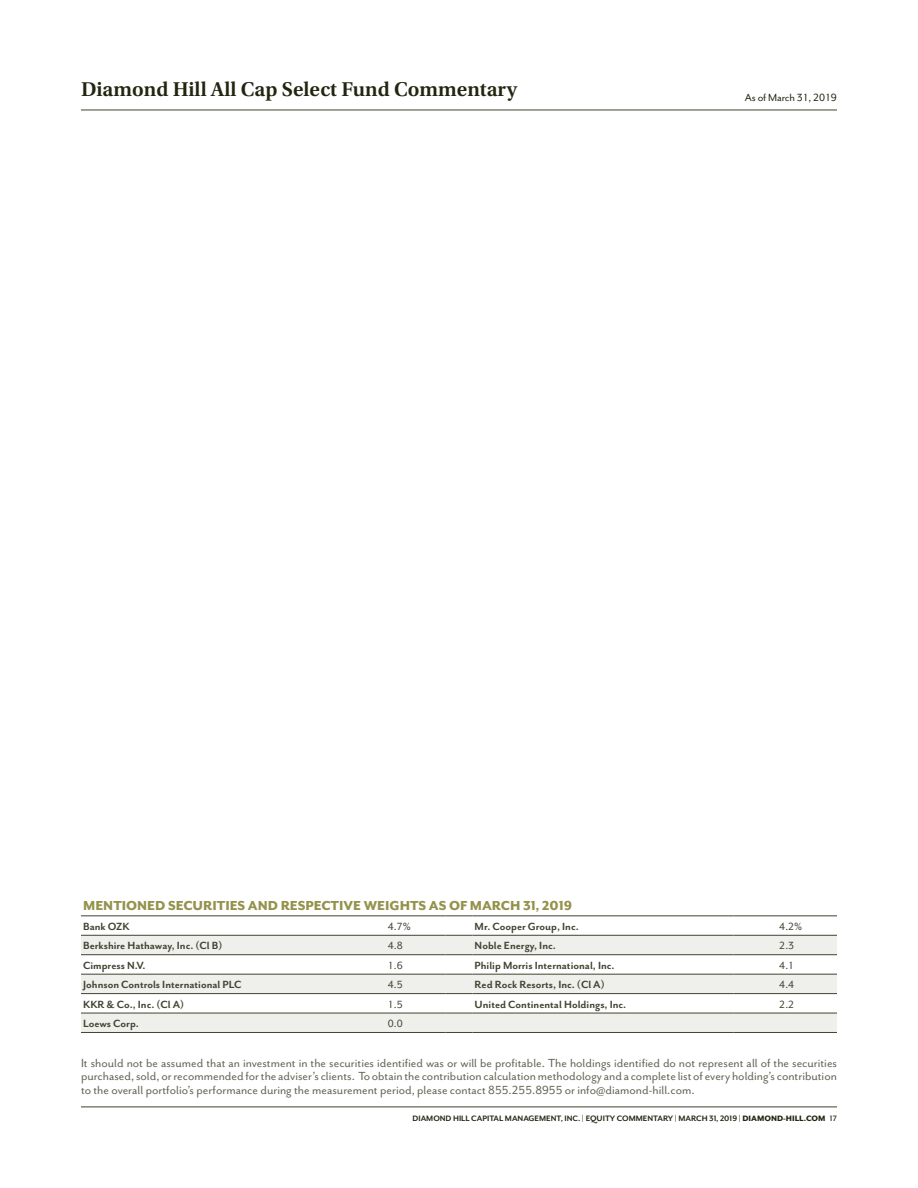
<style>
.page{position:relative;width:918px;height:1188px;background:#fff}
.page>*{position:absolute;margin:0;border:0;box-sizing:border-box;transform-origin:0 0}
._1A_Head_U_14_15__ru{font:600 21px "Utopia Std";color:#212610}
._5A_Table_Head_Eaves{font:800 15px "Mr Eaves San OT";color:#94924b}
._8A_Disclosure_E_9_9{font:13.5px/13.5px "Mr Eaves San OT";color:#646354;text-align:justify}
._6E_Performers_Row{font:700 12px "Mr Eaves San OT";color:#424331}
._6E_Performers_Row-2{font:12px "Mr Eaves San OT";color:#424331}
.t1{font:12px "Mr Eaves San OT";letter-spacing:-.01em;color:#212610}
.t2{font:700 9px "Mr Eaves San OT";color:#212610}
.s1{font-weight:800}
.s2{color:#424331}
</style>
<div class="page">
<svg style="left:81px;top:109px;width:756px;height:1px"></svg>
<hr style="left:81px;top:110px;width:756px;height:1px;background:#424331">
<svg style="left:81px;top:936px;width:756px;height:96px;fill:#efefec"></svg>
<hr style="left:81px;top:974px;width:261px;height:1px;background:#424331">
<hr style="left:342px;top:974px;width:104px;height:1px;background:#424331">
<svg style="left:446px;top:974px;width:26px;height:1px"></svg>
<hr style="left:472px;top:916px;width:262px;height:1px;background:#424331">
<hr style="left:734px;top:916px;width:103px;height:1px;background:#424331">
<hr style="left:472px;top:935px;width:262px;height:1px;background:#424331">
<hr style="left:734px;top:935px;width:103px;height:1px;background:#424331">
<hr style="left:472px;top:954px;width:262px;height:1px;background:#424331">
<hr style="left:734px;top:954px;width:103px;height:1px;background:#424331">
<hr style="left:472px;top:974px;width:262px;height:1px;background:#424331">
<hr style="left:734px;top:974px;width:103px;height:1px;background:#424331">
<hr style="left:472px;top:993px;width:262px;height:1px;background:#424331">
<hr style="left:734px;top:993px;width:103px;height:1px;background:#424331">
<hr style="left:472px;top:1013px;width:262px;height:1px;background:#424331">
<hr style="left:734px;top:1013px;width:103px;height:1px;background:#424331">
<hr style="left:472px;top:1032px;width:262px;height:1px;background:#424331">
<hr style="left:734px;top:1032px;width:103px;height:1px;background:#424331">
<hr style="left:81px;top:993px;width:261px;height:1px;background:#424331">
<hr style="left:342px;top:993px;width:104px;height:1px;background:#424331">
<svg style="left:446px;top:993px;width:26px;height:1px"></svg>
<hr style="left:81px;top:1013px;width:261px;height:1px;background:#424331">
<hr style="left:342px;top:1013px;width:104px;height:1px;background:#424331">
<svg style="left:446px;top:1013px;width:26px;height:1px"></svg>
<hr style="left:81px;top:935px;width:261px;height:1px;background:#424331">
<hr style="left:342px;top:935px;width:104px;height:1px;background:#424331">
<svg style="left:446px;top:935px;width:26px;height:1px"></svg>
<hr style="left:81px;top:954px;width:261px;height:1px;background:#424331">
<hr style="left:342px;top:954px;width:104px;height:1px;background:#424331">
<svg style="left:446px;top:954px;width:26px;height:1px"></svg>
<hr style="left:81px;top:1032px;width:261px;height:1px;background:#424331">
<hr style="left:342px;top:1032px;width:104px;height:1px;background:#424331">
<svg style="left:446px;top:1032px;width:26px;height:1px"></svg>
<hr style="left:81px;top:916px;width:261px;height:1px;background:#424331">
<hr style="left:342px;top:916px;width:104px;height:1px;background:#424331">
<svg style="left:446px;top:916px;width:26px;height:1px"></svg>
<hr style="left:81px;top:1107px;width:756px;height:1px;background:#424331">
<p class="_1A_Head_U_14_15__ru" style="left:81px;top:78px;width:438px">Diamond Hill All Cap Select Fund Commentary</p>
<p class="t1" style="left:745px;top:91px;width:94px">As of March 31, 2019</p>
<p class="_5A_Table_Head_Eaves" style="left:83px;top:898px;width:491px">MENTIONED SECURITIES AND RESPECTIVE WEIGHTS AS OF MARCH 31, 2019</p>
<p class="_6E_Performers_Row" style="left:83px;top:920px;width:48px">Bank OZK</p>
<p class="_6E_Performers_Row-2" style="left:388px;top:920px;width:24px">4.7%</p>
<p class="_6E_Performers_Row" style="left:475px;top:920px;width:106px">Mr. Cooper Group, Inc.</p>
<p class="_6E_Performers_Row-2" style="left:779px;top:920px;width:24px">4.2%</p>
<p class="_6E_Performers_Row" style="left:83px;top:939px;width:141px">Berkshire Hathaway, Inc. (Cl B)</p>
<p class="_6E_Performers_Row-2" style="left:388px;top:939px;width:16px">4.8</p>
<p class="_6E_Performers_Row" style="left:475px;top:939px;width:83px">Noble Energy, Inc.</p>
<p class="_6E_Performers_Row-2" style="left:779px;top:939px;width:16px">2.3</p>
<p class="_6E_Performers_Row" style="left:83px;top:959px;width:64px">Cimpress N.V.</p>
<p class="_6E_Performers_Row-2" style="left:388px;top:959px;width:16px">1.6</p>
<p class="_6E_Performers_Row" style="left:475px;top:959px;width:141px">Philip Morris International, Inc.</p>
<p class="_6E_Performers_Row-2" style="left:779px;top:959px;width:16px">4.1</p>
<p class="_6E_Performers_Row" style="left:83px;top:978px;width:160px">Johnson Controls International PLC</p>
<p class="_6E_Performers_Row-2" style="left:388px;top:978px;width:16px">4.5</p>
<p class="_6E_Performers_Row" style="left:475px;top:978px;width:132px">Red Rock Resorts, Inc. (Cl A)</p>
<p class="_6E_Performers_Row-2" style="left:779px;top:978px;width:16px">4.4</p>
<p class="_6E_Performers_Row" style="left:83px;top:998px;width:103px">KKR &amp; Co., Inc. (Cl A)</p>
<p class="_6E_Performers_Row-2" style="left:388px;top:998px;width:16px">1.5</p>
<p class="_6E_Performers_Row" style="left:475px;top:998px;width:153px">United Continental Holdings, Inc.</p>
<p class="_6E_Performers_Row-2" style="left:779px;top:998px;width:16px">2.2</p>
<p class="_6E_Performers_Row" style="left:83px;top:1017px;width:57px">Loews Corp.</p>
<p class="_6E_Performers_Row-2" style="left:388px;top:1017px;width:16px">0.0</p>
<p class="_8A_Disclosure_E_9_9" style="left:81px;top:1056px;width:758px">It should not be assumed that an investment in the securities identified was or will be profitable. The holdings identified do not represent all of the securities purchased, sold, or recommended for the adviser’s clients. To obtain the contribution calculation methodology and a complete list of every holding’s contribution to the overall portfolio’s performance during the measurement period, please contact 855.255.8955 or info@diamond-hill.com.</p>
<p class="t2" style="left:413px;top:1113px;width:426px">DIAMOND HILL CAPITAL MANAGEMENT, INC. | EQUITY COMMENTARY | MARCH 31, 2019 | <span class="s1">DIAMOND-HILL.COM</span> <span class="s2">17</span></p>
</div>
